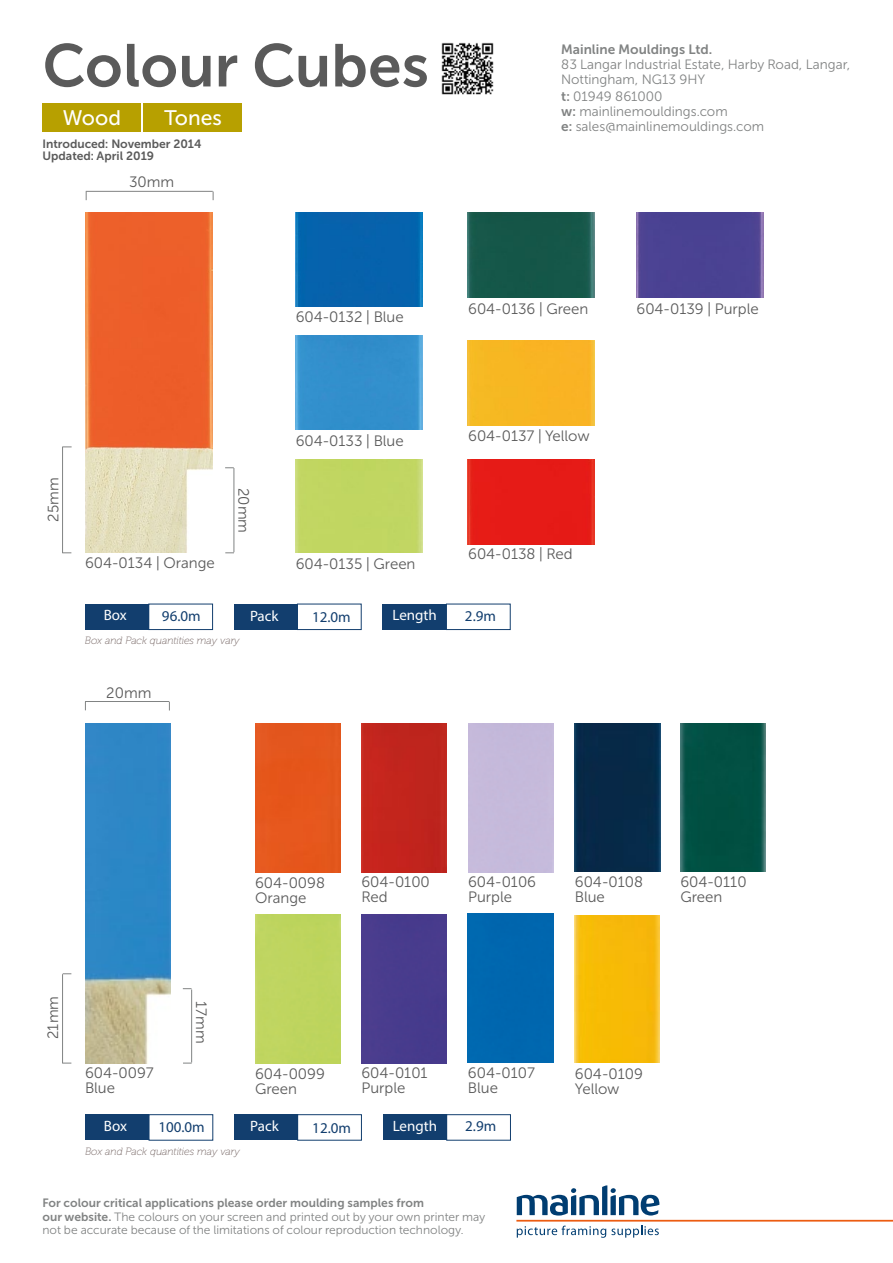
<style>
.page{position:relative;width:893px;height:1263px;background:#fff}
.page>*{position:absolute;margin:0;border:0;box-sizing:border-box;transform-origin:0 0}
.t1{font:60px "Museo Sans Cyrl 700";color:#5a5a5a}
.t2{font:21px "Museo Sans Cyrl 500";color:#fff}
.t3{font:15px/15px "Museo Sans Cyrl 300";color:#5a5a5a}
.t4{font:15px "Myriad Pro";color:#123e6e}
.t5{font:15px "Myriad Pro";color:#fff}
.t6{font:13.5px/15px "Museo Sans Cyrl 300";color:#818383}
.t7{font:13.5px "Museo Sans Cyrl 700";color:#818383}
.t8{font:12px/13.5px "Museo Sans Cyrl 300";color:#818383}
.t9{font:12px "Museo Sans Cyrl 700";color:#818383}
.t10{font:12px "Museo Sans Cyrl 700";color:#5a5a5a}
.t11{font:italic 10.5px "Museo 100";color:#726260}
.s1{font-family:"Museo Sans Cyrl 700"}
</style>
<div class="page">
<svg style="left:517px;top:1225px;width:142px;height:13px"></svg>
<svg style="left:517px;top:1185px;width:142px;height:30px"></svg>
<hr style="left:516px;top:1220px;width:377px;height:1px;background:#ec5c11">
<img style="left:441px;top:42px;width:53px;height:53px">
<div style="left:43px;top:103px;width:98px;height:29px;background:#b7a000"></div>
<div style="left:144px;top:103px;width:98px;height:29px;background:#b7a000"></div>
<img style="left:85px;top:723px;width:85px;height:340px">
<div style="left:255px;top:723px;width:85px;height:150px;background:#e5561d"></div>
<div style="left:255px;top:915px;width:85px;height:148px;background:#bfd55f"></div>
<div style="left:361px;top:723px;width:85px;height:149px;background:#c1251d"></div>
<div style="left:361px;top:915px;width:85px;height:148px;background:#483b8d"></div>
<hr style="left:85px;top:701px;width:84px;height:1px;background:#818383">
<hr style="left:62px;top:974px;width:1px;height:89px;background:#818383">
<hr style="left:191px;top:989px;width:1px;height:73px;background:#818383">
<div style="left:149px;top:1114px;width:64px;height:26px;background:#fff;border:1px solid #123e6e"></div>
<div style="left:85px;top:1114px;width:64px;height:26px;background:#123e6e"></div>
<div style="left:297px;top:1114px;width:65px;height:26px;background:#fff;border:1px solid #123e6e"></div>
<div style="left:234px;top:1115px;width:64px;height:25px;background:#123e6e"></div>
<div style="left:446px;top:1114px;width:65px;height:26px;background:#fff;border:1px solid #123e6e"></div>
<div style="left:383px;top:1114px;width:63px;height:26px;background:#123e6e"></div>
<div style="left:468px;top:914px;width:85px;height:149px;background:#0066af"></div>
<div style="left:575px;top:723px;width:85px;height:149px;background:#062947"></div>
<img style="left:575px;top:915px;width:85px;height:147px">
<img style="left:680px;top:723px;width:86px;height:149px">
<img style="left:85px;top:213px;width:128px;height:340px">
<div style="left:296px;top:213px;width:127px;height:93px;background:#0662ad"></div>
<div style="left:296px;top:336px;width:127px;height:93px;background:#328fcc"></div>
<img style="left:296px;top:459px;width:127px;height:94px">
<img style="left:467px;top:213px;width:128px;height:85px">
<div style="left:467px;top:340px;width:128px;height:85px;background:#f8b623"></div>
<div style="left:467px;top:459px;width:128px;height:85px;background:#e61b17"></div>
<div style="left:636px;top:213px;width:128px;height:85px;background:#4a4292"></div>
<div style="left:149px;top:604px;width:64px;height:26px;background:#fff;border:1px solid #123e6e"></div>
<div style="left:85px;top:604px;width:64px;height:25px;background:#123e6e"></div>
<div style="left:297px;top:604px;width:64px;height:26px;background:#fff;border:1px solid #123e6e"></div>
<div style="left:234px;top:604px;width:63px;height:25px;background:#123e6e"></div>
<div style="left:446px;top:604px;width:64px;height:26px;background:#fff;border:1px solid #123e6e"></div>
<div style="left:382px;top:604px;width:64px;height:25px;background:#123e6e"></div>
<hr style="left:86px;top:191px;width:127px;height:1px;background:#818383">
<hr style="left:62px;top:446px;width:1px;height:107px;background:#818383">
<hr style="left:234px;top:468px;width:1px;height:84px;background:#818383">
<h1 class="t1" style="left:43px;top:32px;width:388px">Colour Cubes</h1>
<h2 class="t2" style="left:63px;top:106px;width:60px">Wood</h2>
<h2 class="t2" style="left:164px;top:106px;width:59px">Tones</h2>
<p class="t10" style="left:43px;top:137px;width:161px">Introduced: November 2014</p>
<p class="t10" style="left:43px;top:150px;width:113px">Updated: April 2019</p>
<p class="t3" style="left:129px;top:175px;width:47px">30mm</p>
<p class="t7" style="left:561px;top:42px;width:152px">Mainline Mouldings Ltd.</p>
<p class="t6" style="left:561px;top:57px;width:291px">83 Langar Industrial Estate, Harby Road, Langar,<br>Nottingham, NG13 9HY</p>
<p class="t6" style="left:561px;top:89px;width:204px"><span class="s1">t:</span> 01949 861000<br><span class="s1">w:</span> mainlinemouldings.com<br><span class="s1">e:</span> sales@mainlinemouldings.com</p>
<p class="t3" style="left:46px;top:522px;width:46px;rotate:-90deg">25mm</p>
<p class="t3" style="left:251px;top:488px;width:47px;rotate:90deg">20mm</p>
<p class="t3" style="left:85px;top:555px;width:131px">604-0134 | Orange</p>
<p class="t3" style="left:296px;top:310px;width:110px">604-0132 | Blue</p>
<p class="t3" style="left:296px;top:433px;width:109px">604-0133 | Blue</p>
<p class="t3" style="left:296px;top:556px;width:121px">604-0135 | Green</p>
<p class="t3" style="left:468px;top:301px;width:122px">604-0136 | Green</p>
<p class="t3" style="left:468px;top:429px;width:123px">604-0137 | Yellow</p>
<p class="t3" style="left:468px;top:547px;width:106px">604-0138 | Red</p>
<p class="t3" style="left:636px;top:301px;width:124px">604-0139 | Purple</p>
<p class="t5" style="left:104px;top:606px;width:25px">Box</p>
<p class="t4" style="left:162px;top:607px;width:40px">96.0m</p>
<p class="t5" style="left:250px;top:606px;width:30px">Pack</p>
<p class="t4" style="left:312px;top:608px;width:40px">12.0m</p>
<p class="t5" style="left:392px;top:606px;width:46px">Length</p>
<p class="t4" style="left:465px;top:606px;width:33px">2.9m</p>
<p class="t11" style="left:85px;top:635px;width:156px">Box and Pack quantities may vary</p>
<p class="t3" style="left:106px;top:685px;width:47px">20mm</p>
<p class="t3" style="left:255px;top:875px;width:71px">604-0098<br>Orange</p>
<p class="t3" style="left:361px;top:874px;width:70px">604-0100<br>Red</p>
<p class="t3" style="left:468px;top:875px;width:70px">604-0106<br>Purple</p>
<p class="t3" style="left:575px;top:874px;width:70px">604-0108<br>Blue</p>
<p class="t3" style="left:680px;top:874px;width:68px">604-0110<br>Green</p>
<p class="t3" style="left:46px;top:1039px;width:45px;rotate:-90deg">21mm</p>
<p class="t3" style="left:209px;top:1001px;width:44px;rotate:90deg">17mm</p>
<p class="t3" style="left:85px;top:1065px;width:70px">604-0097<br>Blue</p>
<p class="t3" style="left:255px;top:1066px;width:71px">604-0099<br>Green</p>
<p class="t3" style="left:361px;top:1065px;width:68px">604-0101<br>Purple</p>
<p class="t3" style="left:468px;top:1065px;width:69px">604-0107<br>Blue</p>
<p class="t3" style="left:575px;top:1066px;width:70px">604-0109<br>Yellow</p>
<p class="t5" style="left:104px;top:1117px;width:25px">Box</p>
<p class="t4" style="left:158px;top:1118px;width:48px">100.0m</p>
<p class="t5" style="left:250px;top:1117px;width:30px">Pack</p>
<p class="t4" style="left:312px;top:1118px;width:40px">12.0m</p>
<p class="t5" style="left:393px;top:1117px;width:46px">Length</p>
<p class="t4" style="left:465px;top:1117px;width:33px">2.9m</p>
<p class="t11" style="left:85px;top:1146px;width:156px">Box and Pack quantities may vary</p>
<p class="t9" style="left:43px;top:1196px;width:383px">For colour critical applications please order moulding samples from</p>
<p class="t8" style="left:43px;top:1210px;width:445px"><span class="s1">our website.</span> The colours on your screen and printed out by your own printer may not be accurate because of the limitations of colour reproduction technology.</p>
</div>
